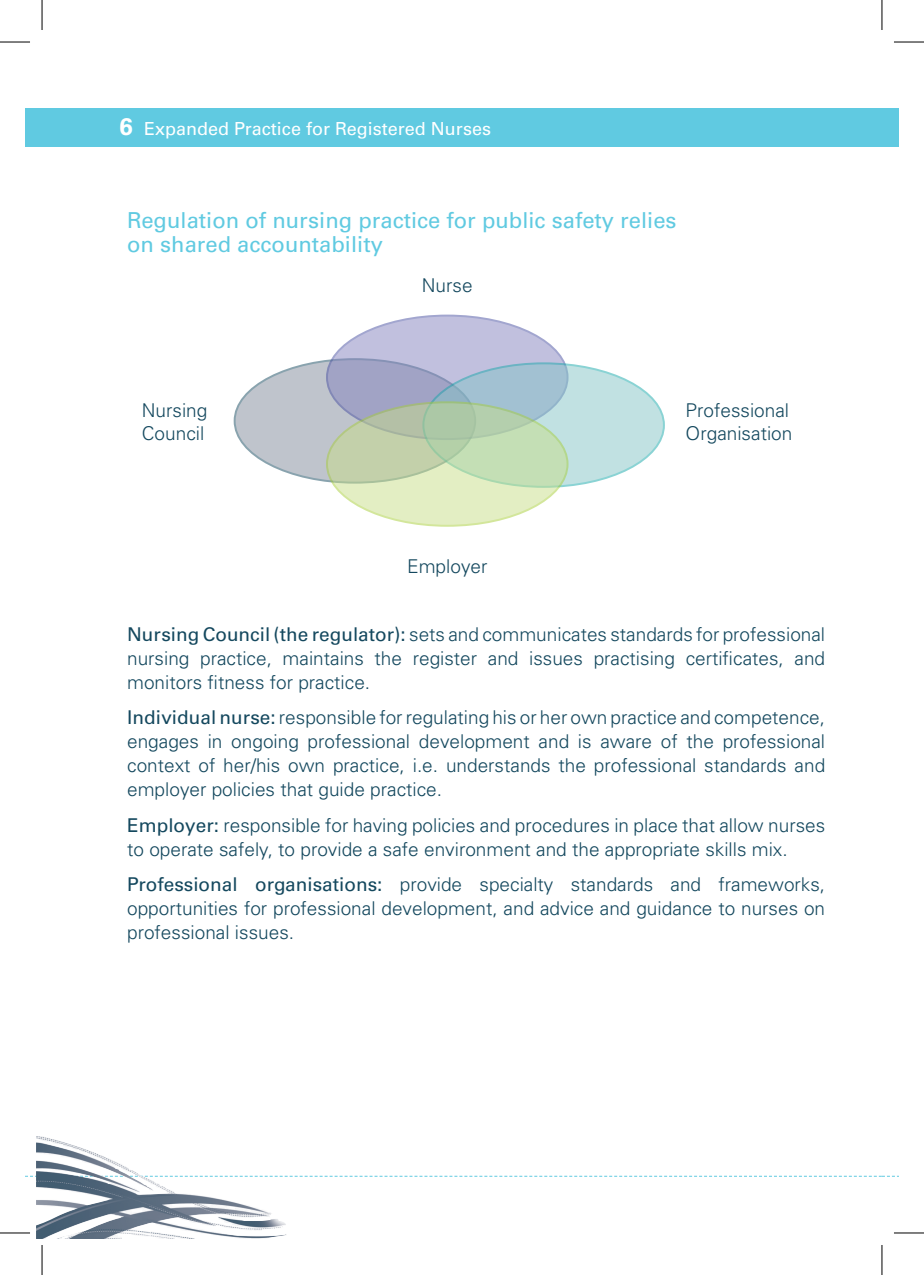
<style>
.page{position:relative;width:924px;height:1275px;background:#fff}
.page>*{position:absolute;margin:0;border:0;box-sizing:border-box;transform-origin:0 0}
.t1{font:22px/24px "Univers LT Std";color:#60cae1}
.t2{font:300 19px/24px "Univers";color:#14485e;text-align:justify}
.t3{font:18px "Univers LT Std";color:#fff}
.s1{font-weight:700;font-size:24px}
.s2{font-family:"Univers LT Std";font-weight:400}
</style>
<div class="page">
<img style="left:36px;top:1136px;width:250px;height:103px">
<div style="left:881px;top:109px;width:17px;height:38px;background:#60cae1"></div>
<svg style="left:25px;top:1175px;width:873px;height:1px"></svg>
<div style="left:25px;top:109px;width:856px;height:38px;background:#60cae1"></div>
<div style="left:234px;top:359px;width:241px;height:123px;background:#bfc4cc;border-radius:50%"></div>
<svg style="left:327px;top:315px;width:240px;height:124px;background:#b3b4d3"></svg>
<svg style="left:423px;top:363px;width:240px;height:124px;background:#b4d5da"></svg>
<svg style="left:327px;top:402px;width:240px;height:124px;background:#c8dbb3"></svg>
<hr style="left:0;top:42px;width:30px;height:1px;background:#000">
<hr style="left:893px;top:42px;width:30px;height:1px;background:#000">
<hr style="left:0;top:1232px;width:30px;height:1px;background:#000">
<hr style="left:893px;top:1232px;width:30px;height:1px;background:#000">
<hr style="left:42px;top:0;width:1px;height:30px;background:#000">
<hr style="left:42px;top:1245px;width:1px;height:30px;background:#000">
<hr style="left:881px;top:0;width:1px;height:30px;background:#000">
<hr style="left:881px;top:1245px;width:1px;height:30px;background:#000">
<p class="t3" style="left:119px;top:117px;width:373px"><span class="s1">6</span> Expanded Practice for Registered Nurses</p>
<p class="t1" style="left:127px;top:208px;width:550px">Regulation of nursing practice for public safety relies on shared accountability</p>
<p class="t2" style="left:142px;top:399px;width:67px;line-height:22.8px">Nursing<br>Council</p>
<p class="t2" style="left:421px;top:274px;width:52px">Nurse</p>
<p class="t2" style="left:407px;top:554px;width:82px">Employer</p>
<p class="t2" style="left:685px;top:399px;width:108px;line-height:22.8px">Professional<br>Organisation</p>
<p class="t2" style="left:127px;top:622px;width:699px"><span class="s2">Nursing Council (the regulator):</span> sets and communicates standards for professional nursing practice, maintains the register and issues practising certificates, and monitors fitness for practice.</p>
<p class="t2" style="left:127px;top:705px;width:699px"><span class="s2">Individual nurse:</span> responsible for regulating his or her own practice and competence, engages in ongoing professional development and is aware of the professional context of her/his own practice, i.e. understands the professional standards and employer policies that guide practice.</p>
<p class="t2" style="left:127px;top:813px;width:699px"><span class="s2">Employer:</span> responsible for having policies and procedures in place that allow nurses to operate safely, to provide a safe environment and the appropriate skills mix.</p>
<p class="t2" style="left:127px;top:872px;width:699px"><span class="s2">Professional organisations:</span> provide specialty standards and frameworks, opportunities for professional development, and advice and guidance to nurses on professional issues.</p>
</div>
